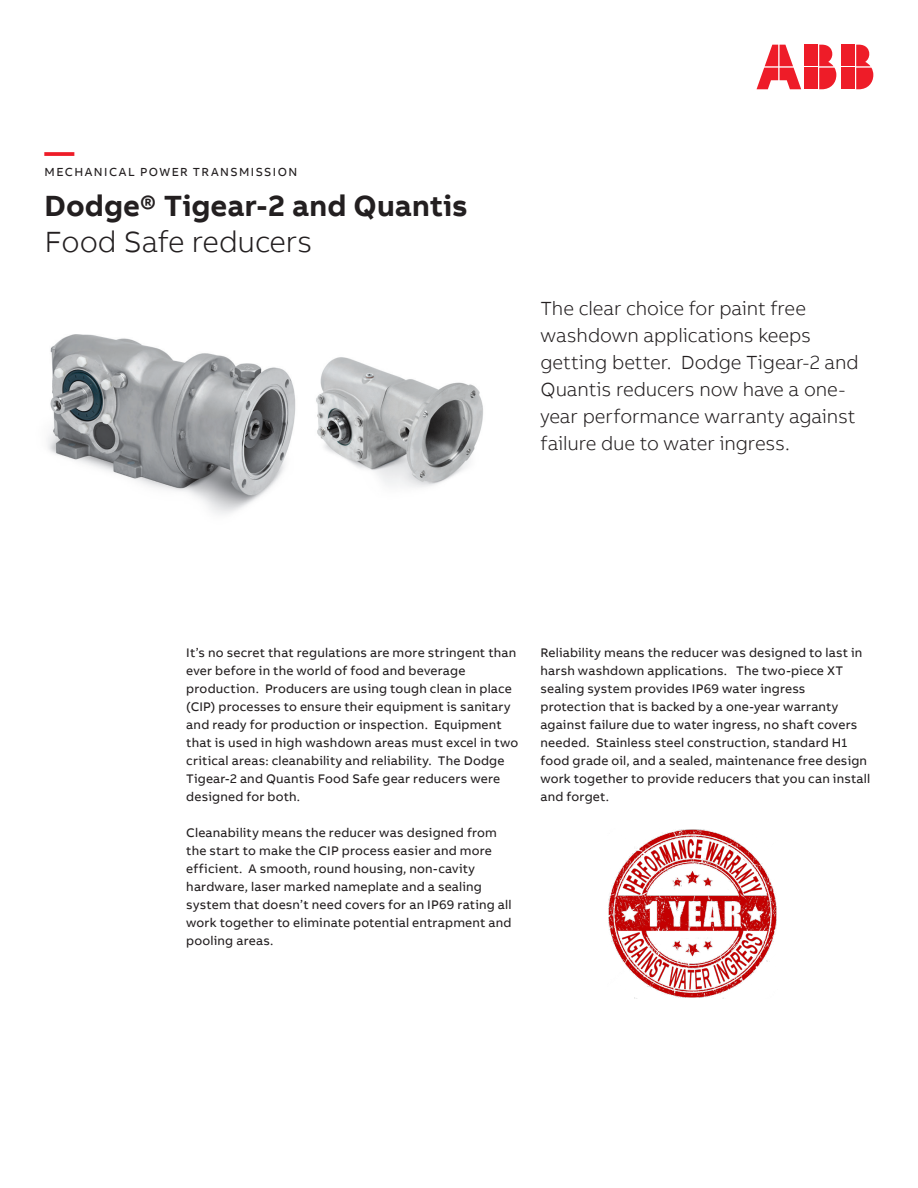
<style>
.page{position:relative;width:918px;height:1188px;background:#fff}
.page>*{position:absolute;margin:0;border:0;box-sizing:border-box;transform-origin:0 0}
.Headline_M_20pt_24pt{font:700 30px "AB Bvoice";letter-spacing:.005em;color:#231f20}
.Subheadline_M_20pt_2{font:300 30px "AB Bvoice";letter-spacing:-.005em;color:#231f20}
.Headline_M_20pt_24pt-2{font:700 30px "AB Bvoice";color:#ee1c28}
.Lead_13pt_18pt{font:300 19.5px/27px "AB Bvoice";letter-spacing:-.005em;color:#231f20}
.Copytext_8_5pt_12pt{font:12.75px/18px "AB Bvoice";letter-spacing:.015em;color:#231f20}
.Category_M_8pt_9_6pt{font:12px "AB Bvoice";letter-spacing:.12em;color:#231f20}
</style>
<div class="page">
<img style="left:48px;top:334px;width:248px;height:180px">
<img style="left:316px;top:357px;width:167px;height:130px">
<div style="left:842px;top:45px;width:13px;height:21px;background:#ee1c28"></div>
<div style="left:842px;top:68px;width:13px;height:21px;background:#ee1c28"></div>
<svg style="left:856px;top:45px;width:17px;height:44px"></svg>
<svg style="left:757px;top:45px;width:44px;height:44px"></svg>
<div style="left:805px;top:45px;width:13px;height:21px;background:#ee1c28"></div>
<div style="left:805px;top:68px;width:13px;height:21px;background:#ee1c28"></div>
<svg style="left:819px;top:45px;width:17px;height:44px"></svg>
<img style="left:608px;top:829px;width:169px;height:170px">
<p class="Headline_M_20pt_24pt-2" style="left:45px;top:132px;width:31px">—</p>
<p class="Category_M_8pt_9_6pt" style="left:45px;top:165px;width:254px">MECHANICAL POWER TRANSMISSION</p>
<p class="Headline_M_20pt_24pt" style="left:45px;top:186px;width:425px">Dodge® Tigear-2 and Quantis</p>
<p class="Subheadline_M_20pt_2" style="left:45px;top:224px;width:269px">Food Safe reducers</p>
<p class="Lead_13pt_18pt" style="left:540px;top:295px;width:320px">The clear choice for paint free washdown applications keeps getting better. Dodge Tigear-2 and<br>Quantis reducers now have a one&shy;year performance warranty against failure due to water ingress.</p>
<p class="Copytext_8_5pt_12pt" style="left:186px;top:643px;width:333px">It’s no secret that regulations are more stringent than ever before in the world of food and beverage production. Producers are using tough clean in place (CIP) processes to ensure their equipment is sanitary and ready for production or inspection. Equipment that is used in high washdown areas must excel in two critical areas: cleanability and reliability. The Dodge Tigear-2 and Quantis Food Safe gear reducers were designed for both.</p>
<p class="Copytext_8_5pt_12pt" style="left:186px;top:823px;width:327px">Cleanability means the reducer was designed from the start to make the CIP process easier and more efficient. A smooth, round housing, non-cavity hardware, laser marked nameplate and a sealing system that doesn’t need covers for an IP69 rating all work together to eliminate potential entrapment and pooling areas.</p>
<p class="Copytext_8_5pt_12pt" style="left:540px;top:643px;width:331px">Reliability means the reducer was designed to last in harsh washdown applications. The two-piece XT sealing system provides IP69 water ingress protection that is backed by a one-year warranty against failure due to water ingress, no shaft covers needed. Stainless steel construction, standard H1 food grade oil, and a sealed, maintenance free design work together to provide reducers that you can install and forget.</p>
</div>
